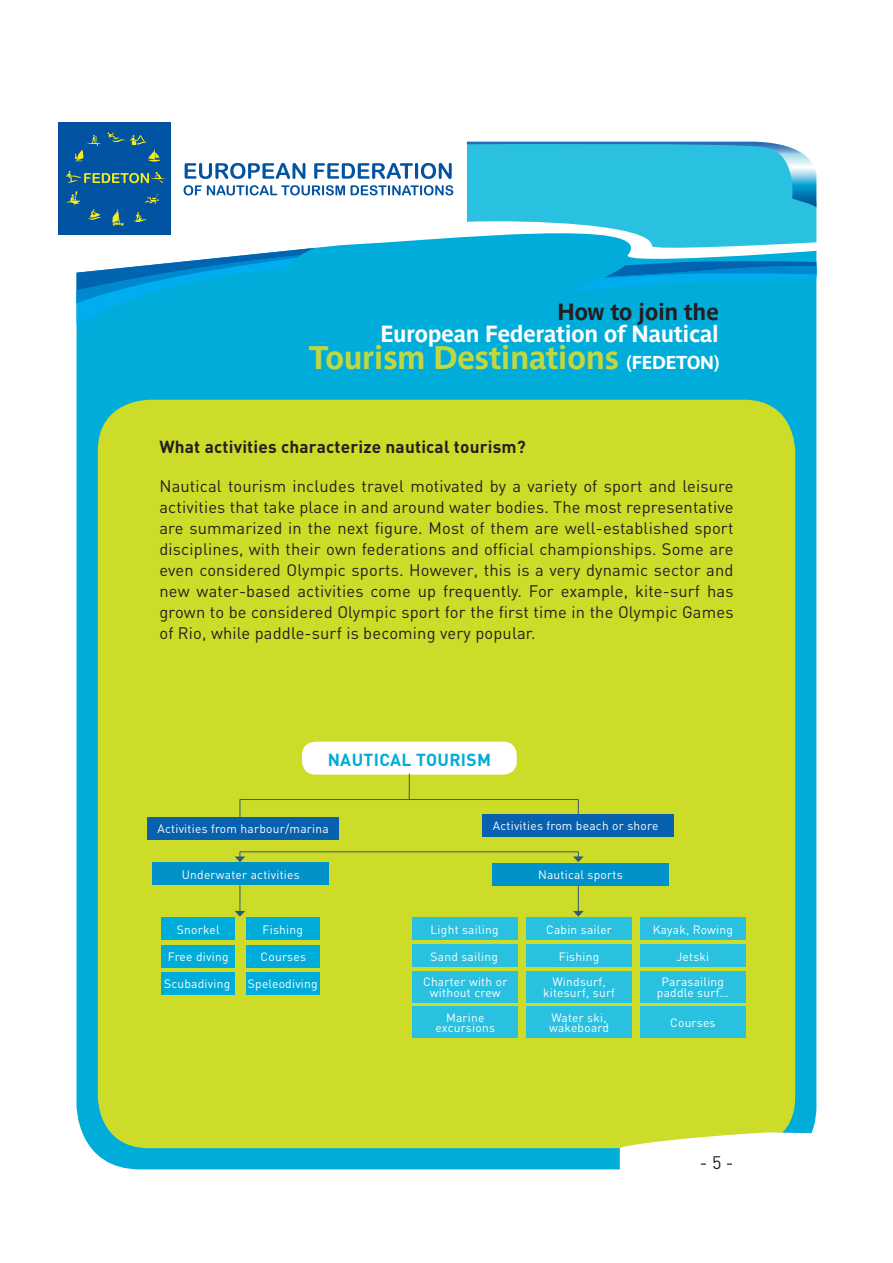
<style>
.page{position:relative;width:893px;height:1263px;background:#fff}
.page>*{position:absolute;margin:0;border:0;box-sizing:border-box;transform-origin:0 0}
.t1{font:700 32.4px "Parisine";letter-spacing:-.02em;color:#bfd743}
.t2{font:700 23.1px "Parisine";letter-spacing:-.02em;color:#fff}
.t3{font:700 23.1px "Parisine";letter-spacing:-.02em;color:#231f20}
.t4{font:18px "DIN";color:#231f20}
.t5{font:700 17.25px "DIN";letter-spacing:.01em;color:#231f20}
.t6{font:700 17.25px "DIN";letter-spacing:.02em;color:#00acd9}
.t7{font:16.5px/21px "DIN";letter-spacing:.01em;color:#231f20;text-align:justify}
.t8{font:12px/10.5px "DIN";letter-spacing:.02em;color:#fff;text-align:center}
.s1{font-size:18.6px;color:#fff}
</style>
<div class="page">
<div style="left:77px;top:216px;width:739px;height:953px;background:#00acd9"></div>
<svg style="left:77px;top:248px;width:238px;height:76px"></svg>
<svg style="left:568px;top:261px;width:248px;height:31px;background:#0099d4"></svg>
<svg style="left:467px;top:142px;width:349px;height:109px;background:#3cc3e1"></svg>
<div style="left:98px;top:400px;width:697px;height:748px;background:#cddc28;border-radius:51px"></div>
<svg style="left:620px;top:1132px;width:194px;height:37px"></svg>
<div style="left:302px;top:742px;width:215px;height:33px;background:#fff;border-radius:13px"></div>
<div style="left:161px;top:917px;width:74px;height:23px;background:#00acd9"></div>
<div style="left:246px;top:917px;width:74px;height:23px;background:#00acd9"></div>
<div style="left:246px;top:972px;width:74px;height:23px;background:#00acd9"></div>
<div style="left:161px;top:945px;width:74px;height:22px;background:#00acd9"></div>
<div style="left:246px;top:945px;width:74px;height:22px;background:#00acd9"></div>
<div style="left:161px;top:972px;width:74px;height:23px;background:#00acd9"></div>
<div style="left:526px;top:971px;width:106px;height:31px;background:#2ac1e0"></div>
<div style="left:640px;top:971px;width:105px;height:31px;background:#2ac1e0"></div>
<div style="left:413px;top:971px;width:105px;height:31px;background:#2ac1e0"></div>
<div style="left:526px;top:1006px;width:106px;height:32px;background:#2ac1e0"></div>
<div style="left:640px;top:1006px;width:105px;height:32px;background:#2ac1e0"></div>
<div style="left:413px;top:1006px;width:105px;height:32px;background:#2ac1e0"></div>
<div style="left:526px;top:917px;width:106px;height:23px;background:#2ac1e0"></div>
<div style="left:640px;top:917px;width:105px;height:23px;background:#2ac1e0"></div>
<div style="left:413px;top:917px;width:105px;height:23px;background:#2ac1e0"></div>
<div style="left:526px;top:944px;width:106px;height:23px;background:#2ac1e0"></div>
<div style="left:640px;top:944px;width:105px;height:23px;background:#2ac1e0"></div>
<div style="left:413px;top:944px;width:105px;height:23px;background:#2ac1e0"></div>
<svg style="left:409px;top:773px;width:1px;height:26px"></svg>
<svg style="left:240px;top:800px;width:1px;height:17px"></svg>
<svg style="left:578px;top:799px;width:1px;height:15px"></svg>
<hr style="left:240px;top:799px;width:338px;height:1px;background:#33597c">
<svg style="left:235px;top:851px;width:10px;height:11px"></svg>
<svg style="left:573px;top:851px;width:11px;height:11px"></svg>
<hr style="left:240px;top:851px;width:338px;height:1px;background:#33597c">
<div style="left:153px;top:862px;width:176px;height:23px;background:#0092c8"></div>
<div style="left:492px;top:863px;width:176px;height:22px;background:#0092c8"></div>
<svg style="left:573px;top:885px;width:11px;height:32px"></svg>
<svg style="left:235px;top:885px;width:10px;height:32px"></svg>
<div style="left:147px;top:817px;width:192px;height:23px;background:#0761af"></div>
<div style="left:482px;top:814px;width:192px;height:23px;background:#0761af"></div>
<div style="left:58px;top:122px;width:407px;height:113px;background:#fff"></div>
<svg style="left:185px;top:163px;width:120px;height:16px"></svg>
<svg style="left:314px;top:163px;width:138px;height:16px"></svg>
<svg style="left:184px;top:185px;width:161px;height:10px"></svg>
<svg style="left:351px;top:185px;width:102px;height:10px"></svg>
<div style="left:58px;top:122px;width:113px;height:113px;background:#0253a1"></div>
<svg style="left:133px;top:212px;width:15px;height:10px"></svg>
<svg style="left:88px;top:209px;width:14px;height:11px"></svg>
<svg style="left:144px;top:194px;width:15px;height:10px"></svg>
<svg style="left:75px;top:135px;width:26px;height:26px"></svg>
<svg style="left:66px;top:191px;width:15px;height:15px"></svg>
<hr style="left:117px;top:209px;width:3px;height:15px;background:#f6ed1a">
<svg style="left:112px;top:211px;width:12px;height:15px"></svg>
<svg style="left:66px;top:171px;width:99px;height:12px"></svg>
<svg style="left:108px;top:132px;width:52px;height:30px"></svg>
<h2 class="t3" style="left:558px;top:299px;width:163px">How to join the</h2>
<h2 class="t2" style="left:380px;top:320px;width:340px">European Federation of Nautical</h2>
<h1 class="t1" style="left:309px;top:338px;width:411px">Tourism Destinations <span class="s1">(FEDETON)</span></h1>
<p class="t5" style="left:159px;top:435px;width:368px">What activities characterize nautical tourism?</p>
<p class="t7" style="left:159px;top:475px;width:576px">Nautical tourism includes travel motivated by a variety of sport and leisure activities that take place in and around water bodies. The most representative are summarized in the next figure. Most of them are well-established sport disciplines, with their own federations and official championships. Some are even considered Olympic sports. However, this is a very dynamic sector and new water-based activities come up frequently. For example, kite-surf has grown to be considered Olympic sport for the first time in the Olympic Games of Rio, while paddle-surf is becoming very popular.</p>
<p class="t6" style="left:328px;top:748px;width:165px">NAUTICAL TOURISM</p>
<p class="t8" style="left:157px;top:823px;width:173px">Activities from harbour/marina</p>
<p class="t8" style="left:493px;top:820px;width:167px">Activities from beach or shore</p>
<p class="t8" style="left:182px;top:869px;width:119px">Underwater activities</p>
<p class="t8" style="left:538px;top:869px;width:86px">Nautical sports</p>
<p class="t8" style="left:177px;top:924px;width:44px">Snorkel</p>
<p class="t8" style="left:263px;top:924px;width:42px">Fishing</p>
<p class="t8" style="left:431px;top:924px;width:70px">Light sailing</p>
<p class="t8" style="left:546px;top:924px;width:67px">Cabin sailer</p>
<p class="t8" style="left:653px;top:924px;width:82px">Kayak, Rowing</p>
<p class="t8" style="left:431px;top:951px;width:69px">Sand sailing</p>
<p class="t8" style="left:559px;top:951px;width:42px">Fishing</p>
<p class="t8" style="left:676px;top:951px;width:34px">Jetski</p>
<p class="t8" style="left:168px;top:951px;width:62px">Free diving</p>
<p class="t8" style="left:261px;top:951px;width:47px">Courses</p>
<p class="t8" style="left:164px;top:978px;width:68px">Scubadiving</p>
<p class="t8" style="left:543px;top:977px;width:74px">Windsurf, kitesurf, surf</p>
<p class="t8" style="left:657px;top:977px;width:73px">Parasailing paddle surf…</p>
<p class="t8" style="left:423px;top:977px;width:86px">Charter with or without crew</p>
<p class="t8" style="left:248px;top:978px;width:71px">Speleodiving</p>
<p class="t8" style="left:436px;top:1012px;width:61px">Marine excursions</p>
<p class="t8" style="left:549px;top:1012px;width:61px;text-align:left">Water ski, wakeboard</p>
<p class="t8" style="left:670px;top:1017px;width:47px">Courses</p>
<p class="t4" style="left:700px;top:1152px;width:35px">- 5 -</p>
</div>
